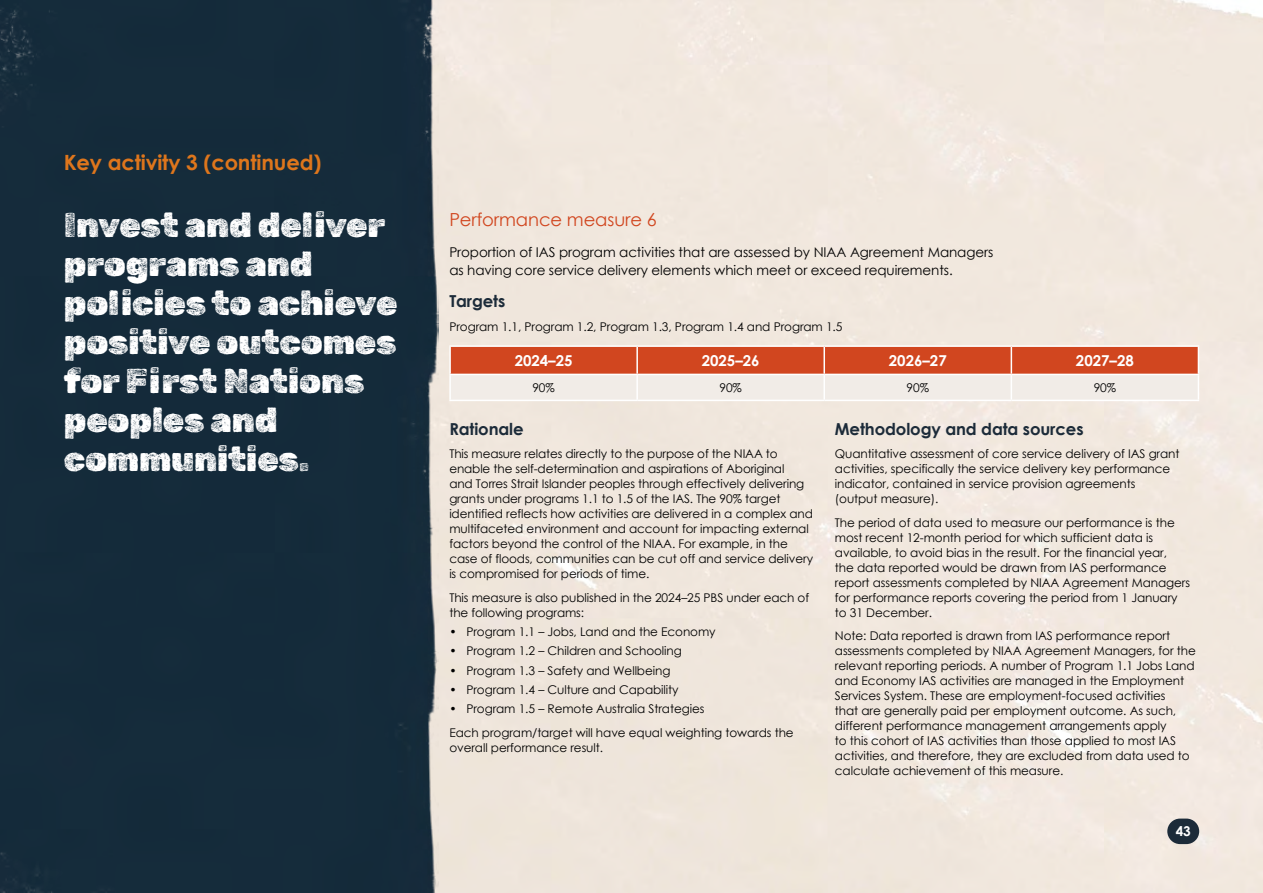
<style>
.page{position:relative;width:1263px;height:893px;background:#fff}
.page>*{position:absolute;margin:0;border:0;box-sizing:border-box;transform-origin:0 0}
.t1{font:34.5px/39px "Rubik Dirt";letter-spacing:-.005em;color:#fff}
.H2_-_Heading_2{font:700 21px "Century Gothic";letter-spacing:-.005em;color:#de761c}
.H3_-_Heading_3{font:18px "Century Gothic";letter-spacing:-.005em;color:#d1461f}
.H4_-_Heading_4{font:700 16.5px "Century Gothic";letter-spacing:-.005em;color:#1c2b39}
.t2{font:700 15px "Century Gothic";color:#fff}
.P_-_Body_copy{font:13.5px/18px "Century Gothic";letter-spacing:-.005em;color:#000}
.t3{font:700 13.5px "Century Gothic";color:#fff}
.PM_Body{font:12px/15px "Century Gothic";letter-spacing:-.005em;color:#000}
</style>
<div class="page">
<div style="left:439px;top:0;width:824px;height:893px;background:#f1e7dd"></div>
<div style="left:0;top:0;width:439px;height:893px;background:#142b3a"></div>
<hr style="left:449px;top:375px;width:2px;height:25px;background:#fff">
<hr style="left:449px;top:400px;width:188px;height:1px;background:#fff">
<hr style="left:637px;top:400px;width:187px;height:1px;background:#fff">
<hr style="left:824px;top:400px;width:187px;height:1px;background:#fff">
<hr style="left:1011px;top:400px;width:188px;height:1px;background:#fff">
<hr style="left:449px;top:345px;width:188px;height:2px;background:#fff">
<hr style="left:449px;top:347px;width:2px;height:27px;background:#fff">
<hr style="left:637px;top:345px;width:187px;height:2px;background:#fff">
<hr style="left:824px;top:345px;width:187px;height:2px;background:#fff">
<hr style="left:1011px;top:345px;width:188px;height:2px;background:#fff">
<svg style="left:450px;top:346px;width:749px;height:54px;background:#e19983"></svg>
<hr style="left:449px;top:374px;width:188px;height:1px;background:#fff">
<hr style="left:637px;top:374px;width:187px;height:1px;background:#fff">
<hr style="left:824px;top:374px;width:187px;height:1px;background:#fff">
<hr style="left:1011px;top:374px;width:188px;height:1px;background:#fff">
<div style="left:1167px;top:819px;width:32px;height:25px;background:#1c2b39;border-radius:13px"></div>
<h2 class="H2_-_Heading_2" style="left:64px;top:147px;width:259px">Key activity 3 (continued)</h2>
<p class="t1" style="left:64px;top:207px;width:335px">Invest and deliver programs and policies to achieve positive outcomes for First Nations peoples and communities.</p>
<h3 class="H3_-_Heading_3" style="left:449px;top:207px;width:209px">Performance measure 6</h3>
<p class="P_-_Body_copy" style="left:449px;top:243px;width:545px">Proportion of IAS program activities that are assessed by NIAA Agreement Managers as having core service delivery elements which meet or exceed requirements.</p>
<h4 class="H4_-_Heading_4" style="left:449px;top:289px;width:58px">Targets</h4>
<p class="PM_Body" style="left:449px;top:319px;width:395px">Program 1.1, Program 1.2, Program 1.3, Program 1.4 and Program 1.5</p>
<p class="t2" style="left:515px;top:349px;width:59px">2024–25</p>
<p class="t2" style="left:702px;top:349px;width:59px">2025–26</p>
<p class="t2" style="left:889px;top:349px;width:59px">2026–27</p>
<p class="t2" style="left:1076px;top:349px;width:59px">2027–28</p>
<p class="PM_Body" style="left:532px;top:380px;width:24px">90%</p>
<p class="PM_Body" style="left:719px;top:380px;width:24px">90%</p>
<p class="PM_Body" style="left:906px;top:380px;width:24px">90%</p>
<p class="PM_Body" style="left:1094px;top:380px;width:24px">90%</p>
<h4 class="H4_-_Heading_4" style="left:449px;top:416px;width:76px">Rationale</h4>
<p class="PM_Body" style="left:449px;top:446px;width:365px">This measure relates directly to the purpose of the NIAA to enable the self-determination and aspirations of Aboriginal<br>and Torres Strait Islander peoples through effectively delivering grants under programs 1.1 to 1.5 of the IAS. The 90% target identified reflects how activities are delivered in a complex and multifaceted environment and account for impacting external factors beyond the control of the NIAA. For example, in the case of floods, communities can be cut off and service delivery is compromised for periods of time.</p>
<p class="PM_Body" style="left:449px;top:590px;width:361px">This measure is also published in the 2024–25 PBS under each of the following programs:</p>
<p class="PM_Body" style="left:449px;top:624px;width:268px">• Program 1.1 – Jobs, Land and the Economy</p>
<p class="PM_Body" style="left:449px;top:643px;width:234px">• Program 1.2 – Children and Schooling</p>
<p class="PM_Body" style="left:449px;top:663px;width:223px">• Program 1.3 – Safety and Wellbeing</p>
<p class="PM_Body" style="left:449px;top:682px;width:231px">• Program 1.4 – Culture and Capability</p>
<p class="PM_Body" style="left:449px;top:701px;width:257px">• Program 1.5 – Remote Australia Strategies</p>
<p class="PM_Body" style="left:449px;top:725px;width:346px">Each program/target will have equal weighting towards the overall performance result.</p>
<h4 class="H4_-_Heading_4" style="left:835px;top:416px;width:250px">Methodology and data sources</h4>
<p class="PM_Body" style="left:835px;top:446px;width:346px">Quantitative assessment of core service delivery of IAS grant activities, specifically the service delivery key performance indicator, contained in service provision agreements (output measure).</p>
<p class="PM_Body" style="left:835px;top:515px;width:357px">The period of data used to measure our performance is the most recent 12-month period for which sufficient data is available, to avoid bias in the result. For the financial year,<br>the data reported would be drawn from IAS performance report assessments completed by NIAA Agreement Managers for performance reports covering the period from 1 January to 31 December.</p>
<p class="PM_Body" style="left:835px;top:628px;width:362px">Note: Data reported is drawn from IAS performance report assessments completed by NIAA Agreement Managers, for the relevant reporting periods. A number of Program 1.1 Jobs Land and Economy IAS activities are managed in the Employment Services System. These are employment-focused activities<br>that are generally paid per employment outcome. As such, different performance management arrangements apply<br>to this cohort of IAS activities than those applied to most IAS activities, and therefore, they are excluded from data used to calculate achievement of this measure.</p>
<p class="t3" style="left:1176px;top:821px;width:17px">43</p>
</div>
